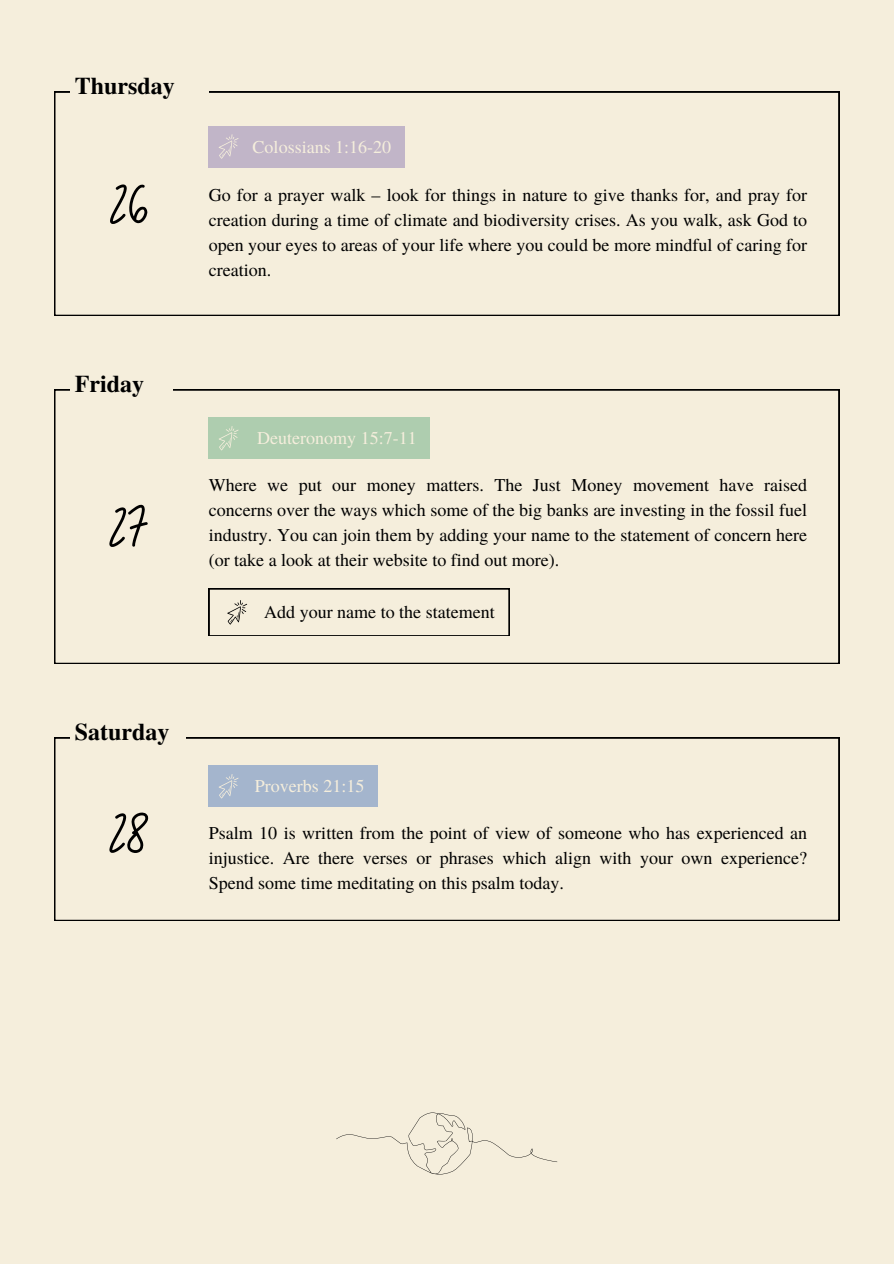
<style>
.page{position:relative;width:894px;height:1264px;background:#fff}
.page>*{position:absolute;margin:0;border:0;box-sizing:border-box;transform-origin:0 0}
.t1{font:68.7px "Brittany Signature";color:#000}
.t2{font:700 24px "Te X Gyre Termes";color:#000}
.t3{font:18px/24.8px "Te X Gyre Termes";color:#000;text-align:justify}
.t4{font:18px "Te X Gyre Termes";color:#f5eedc}
</style>
<div class="page">
<div style="left:0;top:0;width:893px;height:1263px;background:#f5eedc"></div>
<svg style="left:336px;top:1112px;width:221px;height:62px"></svg>
<svg style="left:54px;top:389px;width:784px;height:275px"></svg>
<div style="left:209px;top:417px;width:221px;height:42px;background:#aecdaf"></div>
<svg style="left:219px;top:426px;width:20px;height:24px"></svg>
<div style="left:70px;top:357px;width:102px;height:52px;background:#f5eedc"></div>
<svg style="left:209px;top:588px;width:300px;height:48px"></svg>
<svg style="left:54px;top:92px;width:784px;height:224px"></svg>
<div style="left:209px;top:126px;width:195px;height:41px;background:#c1b5c8"></div>
<svg style="left:219px;top:134px;width:20px;height:25px"></svg>
<div style="left:70px;top:59px;width:139px;height:52px;background:#f5eedc"></div>
<svg style="left:54px;top:737px;width:784px;height:183px"></svg>
<div style="left:209px;top:765px;width:169px;height:42px;background:#a4b5cd"></div>
<svg style="left:219px;top:774px;width:20px;height:24px"></svg>
<div style="left:70px;top:705px;width:115px;height:51px;background:#f5eedc"></div>
<h2 class="t2" style="left:75px;top:67px;width:102px">Thursday</h2>
<h1 class="t1" style="left:110px;top:157px;width:40px">26</h1>
<p class="t4" style="left:252px;top:134px;width:140px">Colossians 1:16-20</p>
<p class="t3" style="left:209px;top:182px;width:600px">Go for a prayer walk – look for things in nature to give thanks for, and pray for creation during a time of climate and biodiversity crises. As you walk, ask God to open your eyes to areas of your life where you could be more mindful of caring for creation.</p>
<h2 class="t2" style="left:75px;top:365px;width:71px">Friday</h2>
<h1 class="t1" style="left:109px;top:480px;width:39px">27</h1>
<p class="t4" style="left:257px;top:425px;width:161px">Deuteronomy 15:7-11</p>
<p class="t3" style="left:209px;top:472px;width:600px">Where we put our money matters. The Just Money movement have raised concerns over the ways which some of the big banks are investing in the fossil fuel industry. You can join them by adding your name to the statement of concern here (or take a look at their website to find out more).</p>
<p class="t3" style="left:264px;top:598px;width:232px">Add your name to the statement</p>
<h2 class="t2" style="left:75px;top:713px;width:96px">Saturday</h2>
<h1 class="t1" style="left:109px;top:786px;width:39px">28</h1>
<p class="t4" style="left:255px;top:773px;width:111px">Proverbs 21:15</p>
<p class="t3" style="left:209px;top:819px;width:600px">Psalm 10 is written from the point of view of someone who has experienced an injustice. Are there verses or phrases which align with your own experience?<br>Spend some time meditating on this psalm today.</p>
</div>
